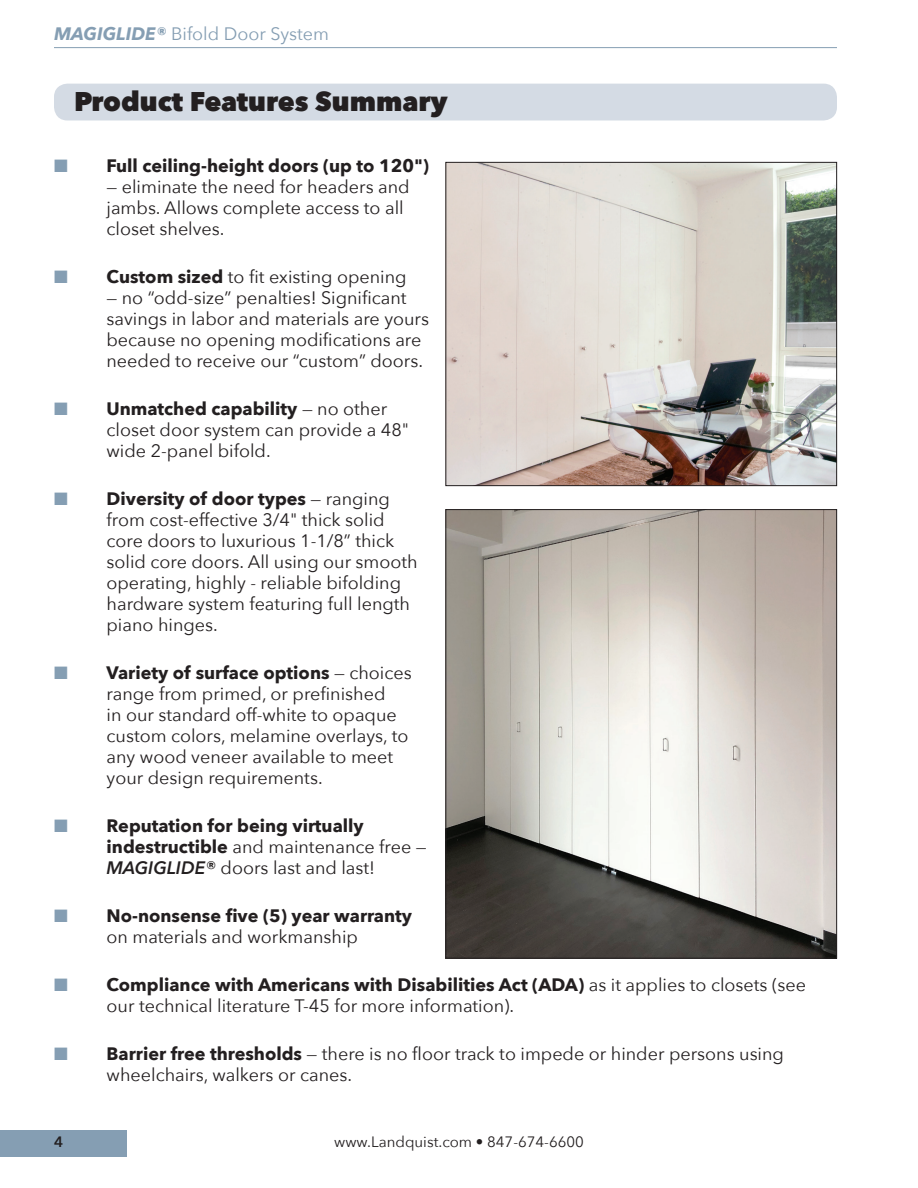
<style>
.page{position:relative;width:918px;height:1188px;background:#fff}
.page>*{position:absolute;margin:0;border:0;box-sizing:border-box;transform-origin:0 0}
.t1{font:800 27px "Avenir Next";color:#231f20}
.t2{font:18px/21px "Avenir Next";color:#231f20}
.t3{font:700 18px/21px "Avenir Next";color:#231f20}
.t4{font:18px "Avenir Next";color:#859eb3}
.t5{font:15px "Avenir Next";color:#231f20}
.t6{font:600 15px "Avenir Next";color:#231f20}
.s1{font-weight:700;font-style:italic}
.s2{color:#859eb3}
.s3{font-weight:700}
.s4{font-weight:400}
.s5{font-weight:600;font-style:italic}
</style>
<div class="page">
<div style="left:0;top:1130px;width:127px;height:27px;background:#859eb3"></div>
<hr style="left:54px;top:47px;width:783px;height:1px;background:#859eb3">
<div style="left:54px;top:84px;width:783px;height:36px;background:#d4dbe4;border-radius:13px"></div>
<img style="left:447px;top:511px;width:388px;height:446px">
<img style="left:447px;top:164px;width:388px;height:320px">
<div style="left:445px;top:162px;width:392px;height:324px;border:1px solid #231f20"></div>
<p class="t4" style="left:54px;top:19px;width:277px"><span class="s1">MAGIGLIDE®</span> Bifold Door System</p>
<h1 class="t1" style="left:74px;top:84px;width:375px">Product Features Summary</h1>
<p class="t3" style="left:54px;top:155px;width:377px"><span class="s2">■</span> Full ceiling-height doors (up to 120")</p>
<p class="t2" style="left:107px;top:176px;width:305px">— eliminate the need for headers and jambs. Allows complete access to all closet shelves.</p>
<p class="t2" style="left:54px;top:266px;width:354px"><span class="s2">■</span> <span class="s3">Custom sized</span> to fit existing opening</p>
<p class="t2" style="left:107px;top:287px;width:324px">— no “odd-size” penalties! Significant savings in labor and materials are yours because no opening modifications are needed to receive our “custom” doors.</p>
<p class="t2" style="left:107px;top:398px;width:304px;text-indent:-53px"><span class="s2">■</span> <span class="s3">Unmatched capability</span> — no other closet door system can provide a 48" wide 2-panel bifold.</p>
<p class="t2" style="left:107px;top:488px;width:313px;text-indent:-53px"><span class="s2">■</span> <span class="s3">Diversity of door types</span> — ranging from cost-effective 3/4" thick solid core doors to luxurious 1-1/8” thick solid core doors. All using our smooth operating, highly - reliable bifolding hardware system featuring full length piano hinges.</p>
<p class="t2" style="left:107px;top:662px;width:307px;text-indent:-53px"><span class="s2">■</span> <span class="s3">Variety of surface options</span> — choices range from primed, or prefinished<br>in our standard off-white to opaque custom colors, melamine overlays, to any wood veneer available to meet your design requirements.</p>
<p class="t3" style="left:107px;top:815px;width:322px;text-indent:-53px"><span class="s2">■</span> Reputation for being virtually indestructible <span class="s4">and maintenance free —<br></span><span class="s5">MAGIGLIDE®</span> <span class="s4">doors last and last!</span></p>
<p class="t3" style="left:54px;top:905px;width:360px;text-align:center"><span class="s2">■</span> No-nonsense five (5) year warranty <span class="s4">on materials and workmanship</span></p>
<p class="t2" style="left:107px;top:974px;width:701px;text-indent:-53px"><span class="s2">■</span> <span class="s3">Compliance with Americans with Disabilities Act (ADA)</span> as it applies to closets (see our technical literature T-45 for more information).</p>
<p class="t2" style="left:107px;top:1043px;width:679px;text-indent:-53px"><span class="s2">■</span> <span class="s3">Barrier free thresholds</span> — there is no floor track to impede or hinder persons using wheelchairs, walkers or canes.</p>
<p class="t6" style="left:54px;top:1129px;width:11px">4</p>
<p class="t5" style="left:334px;top:1129px;width:251px">www.Landquist.com • 847-674-6600</p>
</div>
